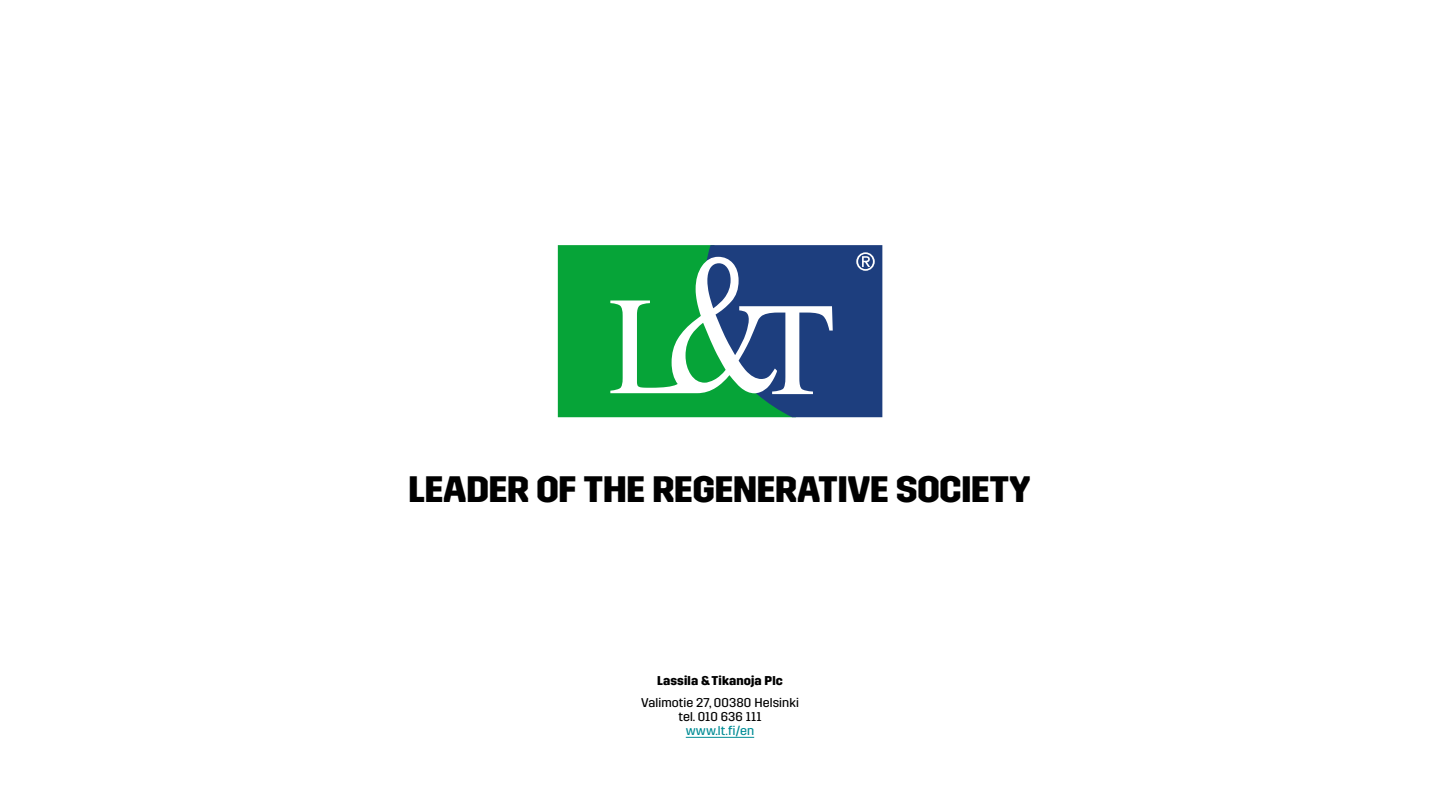
<style>
.page{position:relative;width:1440px;height:810px;background:#fff}
.page>*{position:absolute;margin:0;border:0;box-sizing:border-box;transform-origin:0 0}
.t1{font:700 36.75px "LT Trim";letter-spacing:-.02em;color:#000}
.t2{font:12.75px/14.2px "LT Trim";letter-spacing:.01em;color:#000;text-align:center}
.t3{font:700 12.75px "LT Trim";letter-spacing:.01em;color:#000}
.t4{font:12.75px "LT Trim";letter-spacing:.01em;color:#008c95}
</style>
<div class="page">
<hr style="left:686px;top:737px;width:68px;height:1px;background:#008c95">
<svg style="left:558px;top:245px;width:324px;height:172px;background:#348772"></svg>
<h1 class="t1" style="left:408px;top:469px;width:624px">LEADER OF THE REGENERATIVE SOCIETY</h1>
<p class="t3" style="left:657px;top:673px;width:127px">Lassila &amp;Tikanoja Plc</p>
<p class="t2" style="left:641px;top:695px;width:159px">Valimotie 27, 00380 Helsinki tel. 010 636 111</p>
<p class="t4" style="left:686px;top:724px;width:70px">www.lt.fi/en</p>
</div>
